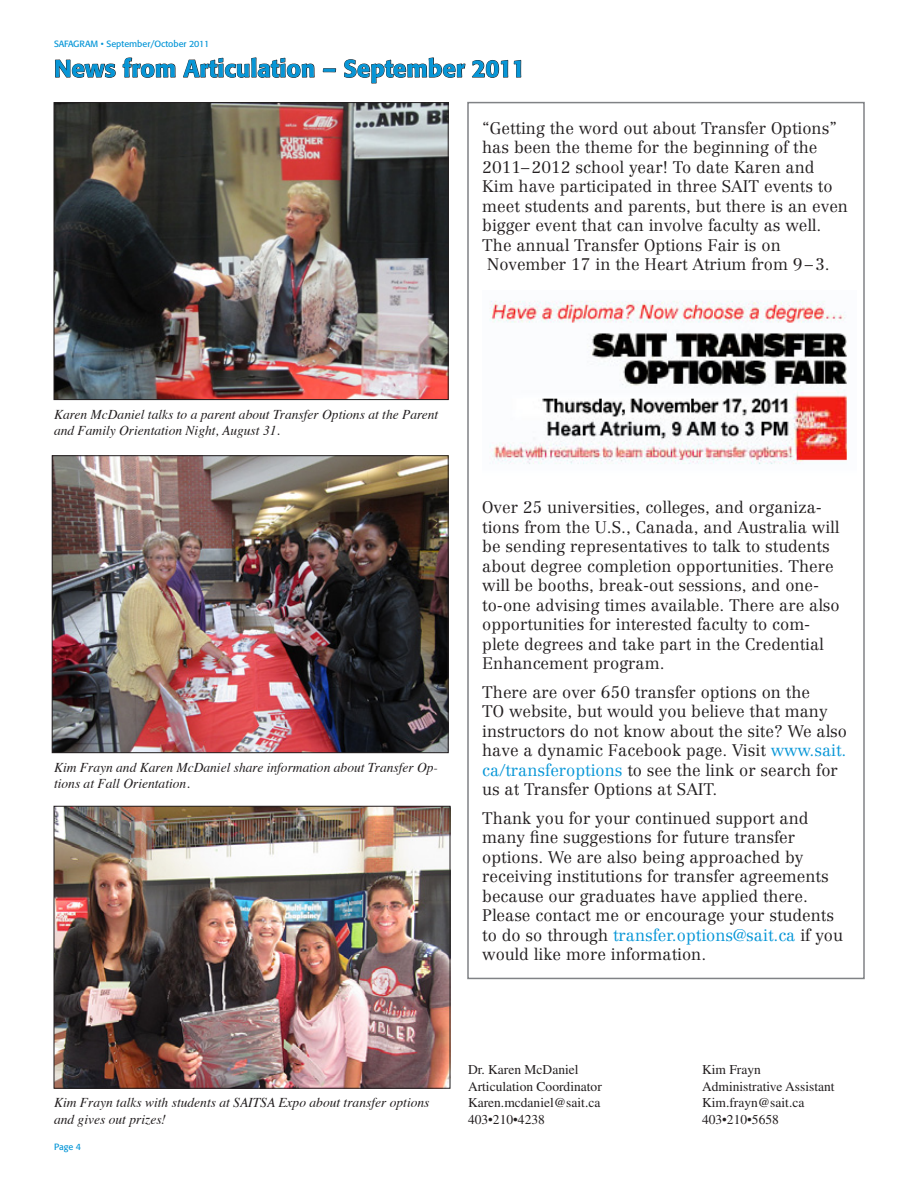
<style>
.page{position:relative;width:918px;height:1188px;background:#fff}
.page>*{position:absolute;margin:0;border:0;box-sizing:border-box;transform-origin:0 0}
.Headline-Main_C{font:500 24px "Formata";color:#0696d7}
.Body{font:300 16.5px/19.5px "Centennial";color:#231f20}
.Captions{font:italic 13.5px/16.5px "Times";color:#231f20}
.t1{font:13.5px "Times";color:#231f20}
.t2{font:9px "Formata";color:#0696d7}
.s1{color:#0696d7}
</style>
<div class="page">
<svg style="left:55px;top:59px;width:61px;height:19px"></svg>
<svg style="left:122px;top:57px;width:54px;height:21px"></svg>
<svg style="left:183px;top:57px;width:132px;height:21px"></svg>
<svg style="left:323px;top:68px;width:13px;height:5px"></svg>
<svg style="left:344px;top:57px;width:122px;height:27px"></svg>
<svg style="left:472px;top:60px;width:50px;height:18px"></svg>
<div style="left:467px;top:102px;width:398px;height:877px;border:2px solid #808285"></div>
<img style="left:56px;top:104px;width:391px;height:294px">
<div style="left:54px;top:102px;width:395px;height:298px;border:1px solid #231f20"></div>
<img style="left:54px;top:457px;width:393px;height:294px">
<div style="left:52px;top:455px;width:397px;height:298px;border:1px solid #231f20"></div>
<img style="left:56px;top:808px;width:392px;height:279px">
<div style="left:54px;top:806px;width:396px;height:283px;border:1px solid #231f20"></div>
<img style="left:489px;top:301px;width:358px;height:163px">
<p class="t2" style="left:54px;top:39px;width:157px">SAFAGRAM • September/October 2011</p>
<p class="Headline-Main_C" style="left:54px;top:54px;width:473px">News from Articulation – September 2011</p>
<p class="Body" style="left:482px;top:118px;width:367px">“Getting the word out about Transfer Options” has been the theme for the beginning of the 2011–2012 school year! To date Karen and Kim have participated in three SAIT events to meet students and parents, but there is an even bigger event that can involve faculty as well.<br>The annual Transfer Options Fair is on November 17 in the Heart Atrium from 9–3.</p>
<p class="Captions" style="left:54px;top:405px;width:386px">Karen McDaniel talks to a parent about Transfer Options at the Parent and Family Orientation Night, August 31.</p>
<p class="Captions" style="left:54px;top:758px;width:386px">Kim Frayn and Karen McDaniel share information about Transfer Op&shy;tions at Fall Orientation.</p>
<p class="Body" style="left:482px;top:497px;width:359px">Over 25 universities, colleges, and organiza&shy;tions from the U.S., Canada, and Australia will be sending representatives to talk to students about degree completion opportunities. There will be booths, break-out sessions, and one&shy;to-one advising times available. There are also opportunities for interested faculty to com&shy;plete degrees and take part in the Credential Enhancement program.</p>
<p class="Body" style="left:482px;top:682px;width:366px">There are over 650 transfer options on the<br>TO website, but would you believe that many instructors do not know about the site? We also have a dynamic Facebook page. Visit <span class="s1">www.sait. ca/transferoptions</span> to see the link or search for us at Transfer Options at SAIT.</p>
<p class="Body" style="left:482px;top:808px;width:362px">Thank you for your continued support and many fine suggestions for future transfer options. We are also being approached by receiving institutions for transfer agreements because our graduates have applied there.<br>Please contact me or encourage your students to do so through <span class="s1">transfer.options@sait.ca</span> if you would like more information.</p>
<p class="Captions" style="left:54px;top:1094px;width:377px">Kim Frayn talks with students at SAITSA Expo about transfer options and gives out prizes!</p>
<p class="t2" style="left:54px;top:1142px;width:29px">Page 4</p>
<p class="t1" style="left:468px;top:1062px;width:112px">Dr. Karen McDaniel</p>
<p class="t1" style="left:468px;top:1079px;width:135px">Articulation Coordinator</p>
<p class="t1" style="left:468px;top:1095px;width:134px">Karen.mcdaniel@sait.ca</p>
<p class="t1" style="left:468px;top:1112px;width:78px">403•210•4238</p>
<p class="t1" style="left:702px;top:1062px;width:60px">Kim Frayn</p>
<p class="t1" style="left:702px;top:1079px;width:134px">Administrative Assistant</p>
<p class="t1" style="left:702px;top:1095px;width:104px">Kim.frayn@sait.ca</p>
<p class="t1" style="left:702px;top:1112px;width:78px">403•210•5658</p>
</div>
